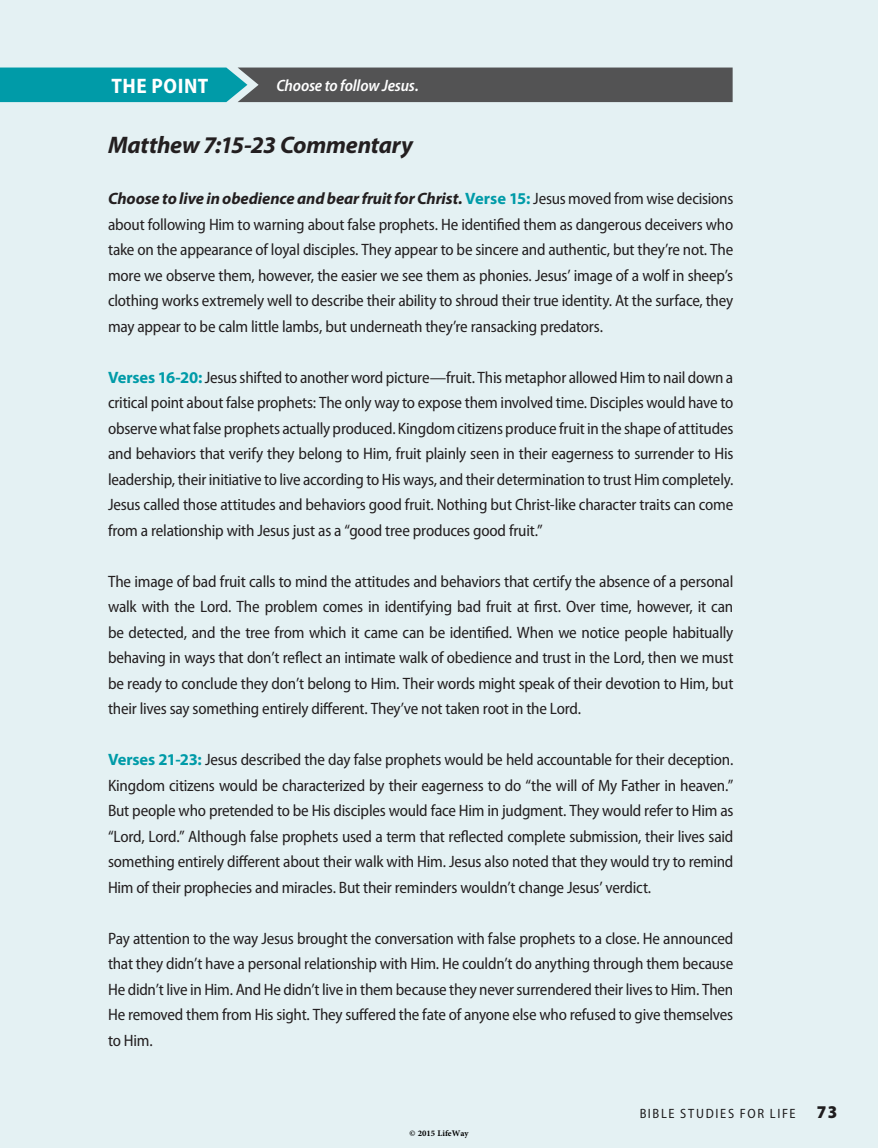
<style>
.page{position:relative;width:878px;height:1148px;background:#e4f1f3}
.page>*{position:absolute;margin:0;border:0;box-sizing:border-box;transform-origin:0 0}
.t1{font:italic 700 24px "Myriad Pro";letter-spacing:-.01em;color:#231f20}
.t2{font:700 semi-condensed 21px "Myriad Pro";letter-spacing:.025em;color:#fff}
.t3{font:semi-condensed 16.5px/25.5px "Myriad Pro";letter-spacing:-.015em;color:#231f20;text-align:justify}
.t4{font:italic 600 semi-condensed 16.5px "Myriad Pro";letter-spacing:-.01em;color:#fff}
.t5{font:semi-condensed 13.5px "Myriad Pro";letter-spacing:.125em;color:#231f20}
.t6{font:700 12px "Adobe Arabic";color:#000}
.s1{font-weight:700;font-style:italic;font-stretch:normal}
.s2{font-weight:700;font-stretch:normal;color:#009ba8}
.s3{font-weight:900;font-size:18px}
</style>
<div class="page">
<svg style="left:0;top:68px;width:732px;height:34px;background:#3a6c71"></svg>
<p class="t2" style="left:111px;top:74px;width:98px">THE POINT</p>
<p class="t4" style="left:276px;top:77px;width:144px">Choose to follow Jesus.</p>
<h1 class="t1" style="left:108px;top:132px;width:306px">Matthew 7:15-23 Commentary</h1>
<p class="t3" style="left:108px;top:186px;width:627px"><span class="s1">Choose to live in obedience and bear fruit for Christ.</span> <span class="s2">Verse 15:</span> Jesus moved from wise decisions about following Him to warning about false prophets. He identified them as dangerous deceivers who take on the appearance of loyal disciples. They appear to be sincere and authentic, but they’re not. The more we observe them, however, the easier we see them as phonies. Jesus’ image of a wolf in sheep’s clothing works extremely well to describe their ability to shroud their true identity. At the surface, they may appear to be calm little lambs, but underneath they’re ransacking predators.</p>
<p class="t3" style="left:108px;top:365px;width:627px"><span class="s2">Verses 16-20:</span> Jesus shifted to another word picture—fruit. This metaphor allowed Him to nail down a critical point about false prophets: The only way to expose them involved time. Disciples would have to observe what false prophets actually produced. Kingdom citizens produce fruit in the shape of attitudes and behaviors that verify they belong to Him, fruit plainly seen in their eagerness to surrender to His leadership, their initiative to live according to His ways, and their determination to trust Him completely.<br>Jesus called those attitudes and behaviors good fruit. Nothing but Christ-like character traits can come from a relationship with Jesus just as a “good tree produces good fruit.”</p>
<p class="t3" style="left:108px;top:569px;width:627px">The image of bad fruit calls to mind the attitudes and behaviors that certify the absence of a personal walk with the Lord. The problem comes in identifying bad fruit at first. Over time, however, it can be detected, and the tree from which it came can be identified. When we notice people habitually behaving in ways that don’t reflect an intimate walk of obedience and trust in the Lord, then we must be ready to conclude they don’t belong to Him. Their words might speak of their devotion to Him, but their lives say something entirely different. They’ve not taken root in the Lord.</p>
<p class="t3" style="left:108px;top:747px;width:627px"><span class="s2">Verses 21-23:</span> Jesus described the day false prophets would be held accountable for their deception.<br>Kingdom citizens would be characterized by their eagerness to do “the will of My Father in heaven.” But people who pretended to be His disciples would face Him in judgment. They would refer to Him as “Lord, Lord.” Although false prophets used a term that reflected complete submission, their lives said something entirely different about their walk with Him. Jesus also noted that they would try to remind Him of their prophecies and miracles. But their reminders wouldn’t change Jesus’ verdict.</p>
<p class="t3" style="left:108px;top:925px;width:627px">Pay attention to the way Jesus brought the conversation with false prophets to a close. He announced that they didn’t have a personal relationship with Him. He couldn’t do anything through them because He didn’t live in Him. And He didn’t live in them because they never surrendered their lives to Him. Then He removed them from His sight. They suffered the fate of anyone else who refused to give themselves to Him.</p>
<p class="t6" style="left:409px;top:1124px;width:61px">© 2015 LifeWay</p>
<p class="t5" style="left:639px;top:1106px;width:199px">BIBLE STUDIES FOR LIFE <span class="s3">73</span></p>
</div>
